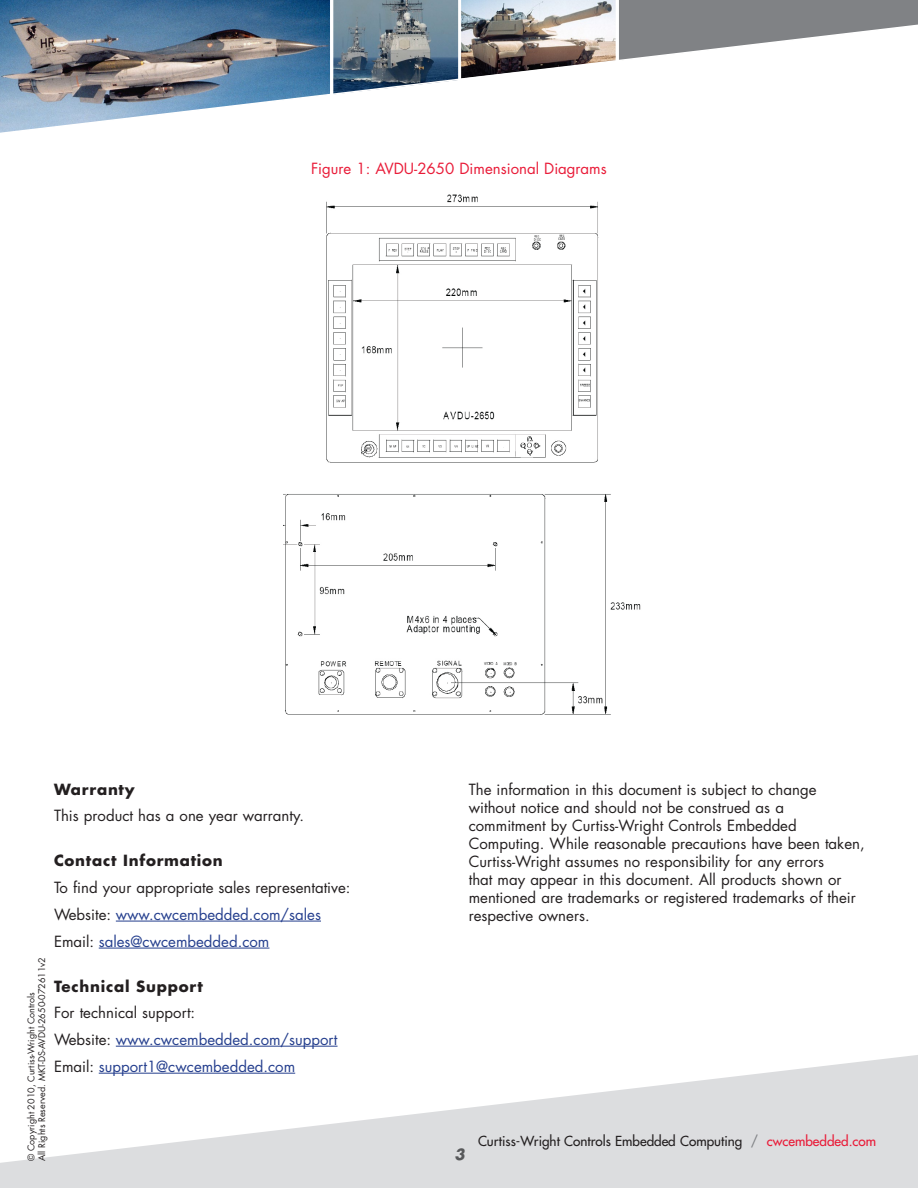
<style>
.page{position:relative;width:918px;height:1188px;background:#fff}
.page>*{position:absolute;margin:0;border:0;box-sizing:border-box;transform-origin:0 0}
._1st_Paragraph_Body{font:15px/18px "Futura Std";color:#231f20}
.t1{font:15px "Futura Std";color:#253f8e}
.Headlines{font:700 15px "Futura Std";letter-spacing:.05em;color:#231f20}
.Figure___Table_Headi{font:15px "Futura Std";color:#e91b38}
.t2{font:italic 700 15px "Futura Std";color:#57585a}
.t3{font:500 13.5px "Futura Std";color:#231f20}
.t4{font:9px "Futura Std";color:#231f20}
.s1{color:#231f20}
.s2{color:#808285}
.s3{color:#e91b38}
</style>
<div class="page">
<img style="left:0;top:0;width:330px;height:24px">
<img style="left:461px;top:0;width:155px;height:24px">
<img style="left:333px;top:0;width:125px;height:24px">
<div style="left:619px;top:0;width:299px;height:24px;background:#808285"></div>
<svg style="left:0;top:1055px;width:918px;height:133px;fill:#dcdddf"></svg>
<img style="left:0;top:24px;width:918px;height:109px">
<hr style="left:458px;top:0;width:3px;height:79px;background:#fff">
<hr style="left:330px;top:0;width:3px;height:96px;background:#fff">
<hr style="left:616px;top:0;width:3px;height:61px;background:#fff">
<hr style="left:116px;top:921px;width:205px;height:1px;background:#253f8e">
<hr style="left:99px;top:948px;width:170px;height:1px;background:#253f8e">
<hr style="left:116px;top:1046px;width:222px;height:1px;background:#253f8e">
<hr style="left:99px;top:1073px;width:196px;height:1px;background:#253f8e">
<img style="left:326px;top:194px;width:273px;height:269px">
<img style="left:283px;top:494px;width:358px;height:221px">
<p class="Figure___Table_Headi" style="left:311px;top:159px;width:297px">Figure 1: AVDU-2650 Dimensional Diagrams</p>
<p class="Headlines" style="left:54px;top:780px;width:82px">Warranty</p>
<p class="_1st_Paragraph_Body" style="left:54px;top:807px;width:252px">This product has a one year warranty.</p>
<p class="Headlines" style="left:54px;top:851px;width:170px">Contact Information</p>
<p class="_1st_Paragraph_Body" style="left:54px;top:878px;width:298px">To find your appropriate sales representative:</p>
<p class="t1" style="left:54px;top:904px;width:269px"><span class="s1">Website:</span> www.cwcembedded.com/sales</p>
<p class="t1" style="left:54px;top:931px;width:217px"><span class="s1">Email:</span> sales@cwcembedded.com</p>
<p class="Headlines" style="left:54px;top:976px;width:150px">Technical Support</p>
<p class="_1st_Paragraph_Body" style="left:54px;top:1003px;width:143px">For technical support:</p>
<p class="t1" style="left:54px;top:1030px;width:285px"><span class="s1">Website:</span> www.cwcembedded.com/support</p>
<p class="t1" style="left:54px;top:1057px;width:243px"><span class="s1">Email:</span> support1@cwcembedded.com</p>
<p class="t4" style="left:36px;top:1161px;width:205px;rotate:-90deg">All Rights Reserved. MKT-DS-AVDU-2650-072611v2</p>
<p class="t4" style="left:25px;top:1161px;width:170px;rotate:-90deg">© Copyright 2010, Curtiss-Wright Controls</p>
<p class="_1st_Paragraph_Body" style="left:469px;top:781px;width:397px">The information in this document is subject to change without notice and should not be construed as a commitment by Curtiss-Wright Controls Embedded Computing. While reasonable precautions have been taken, Curtiss-Wright assumes no responsibility for any errors<br>that may appear in this document. All products shown or mentioned are trademarks or registered trademarks of their respective owners.</p>
<p class="t2" style="left:454px;top:1145px;width:12px">3</p>
<p class="t3" style="left:478px;top:1133px;width:400px">Curtiss-Wright Controls Embedded Computing <span class="s2">/</span> <span class="s3">cwcembedded.com</span></p>
</div>
